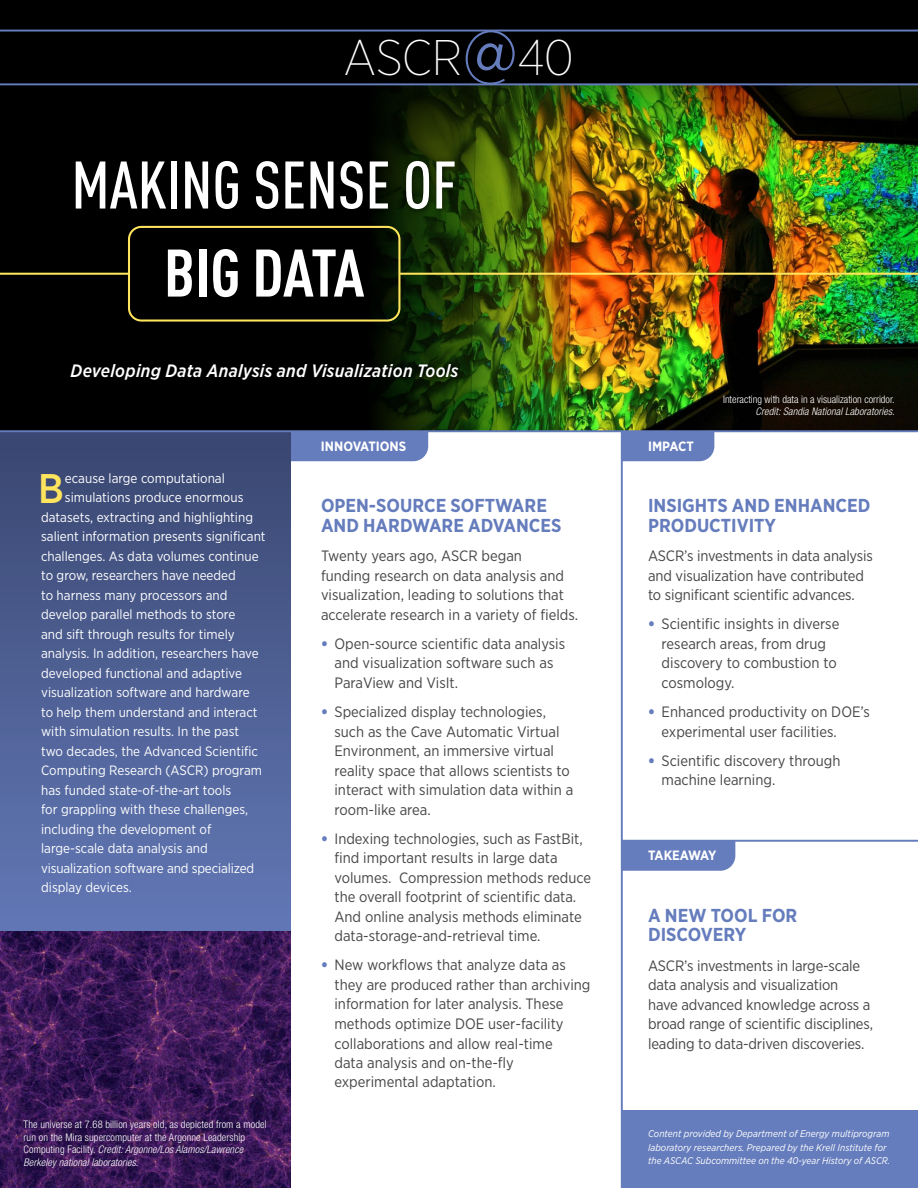
<style>
.page{position:relative;width:918px;height:1188px;background:#fff}
.page>*{position:absolute;margin:0;border:0;box-sizing:border-box;transform-origin:0 0}
.t1{font:500 66px/88.1px "DIN Cond";color:#fff;text-align:center}
.t2{font:200 49.95px "Gotham Narrow";letter-spacing:-.015em;color:#fff}
.t3{font:500 41.4px "Gotham Narrow";color:#ffe45e}
.t4{font:700 18.75px/19.5px "Gotham Narrow";color:#657cbd}
.t5{font:italic 500 17.85px "Gotham Narrow";letter-spacing:.015em;color:#fff}
.t6{font:15px/19.5px "Gotham Narrow";color:#464547}
.t7{font:13.5px "Gotham Narrow";color:#fff}
.t8{font:700 13.5px "Gotham Narrow";color:#fff}
.t9{font:700 13.5px "Gotham Narrow";letter-spacing:-.065em;color:#fff}
.t10{font:300 condensed 10.5px/12.8px "Helvetica Neue LT Std";letter-spacing:.01em;color:#fff}
.t11{font:italic 300 condensed 10.5px "Helvetica Neue LT Std";letter-spacing:.01em;color:#fff}
.t12{font:italic 9.75px/13.5px "Gotham Narrow";letter-spacing:.005em;color:#fff}
.s1{font-weight:400;font-size:62.7px;color:#657cbd}
.s2{font-weight:700}
.s3{font-style:italic}
.s4{font-weight:900;color:#657cbd}
</style>
<div class="page">
<div style="left:290px;top:432px;width:138px;height:29px;background:#657cbd"></div>
<svg style="left:0;top:432px;width:290px;height:500px;background:#4d5f93"></svg>
<div style="left:0;top:0;width:918px;height:431px;background:#000"></div>
<img style="left:368px;top:85px;width:550px;height:345px">
<img style="left:0;top:932px;width:290px;height:256px">
<div style="left:622px;top:1110px;width:296px;height:78px;background:#657cbd"></div>
<hr style="left:0;top:83px;width:918px;height:2px;background:#657cbd">
<hr style="left:0;top:30px;width:918px;height:2px;background:#657cbd">
<hr style="left:621px;top:431px;width:2px;height:757px;background:#657cbd">
<div style="left:128px;top:226px;width:272px;height:96px;border:2px solid #ffe45e;border-radius:12px"></div>
<hr style="left:0;top:273px;width:129px;height:2px;background:#ffe45e">
<hr style="left:399px;top:273px;width:519px;height:2px;background:#ffe45e">
<div style="left:68px;top:156px;width:394px;height:151px;background:#000;opacity:.65"></div>
<div style="left:69px;top:362px;width:394px;height:22px;background:#000;opacity:.85"></div>
<div style="left:623px;top:432px;width:91px;height:29px;background:#657cbd"></div>
<hr style="left:0;top:430px;width:918px;height:2px;background:#657cbd">
<div style="left:623px;top:842px;width:112px;height:29px;background:#657cbd"></div>
<hr style="left:622px;top:840px;width:296px;height:2px;background:#657cbd">
<h1 class="t2" style="left:344px;top:27px;width:232px">ASCR<span class="s1">@</span>40</h1>
<p class="t1" style="left:71px;top:140px;width:387px">MAKING SENSE OF<br><span class="s2">BIG DATA</span></p>
<p class="t5" style="left:71px;top:360px;width:389px">Developing Data Analysis and Visualization Tools</p>
<p class="t3" style="left:38px;top:462px;width:27px">B</p>
<p class="t7" style="left:65px;top:470px;width:161px">ecause large computational</p>
<p class="t7" style="left:65px;top:489px;width:180px">simulations produce enormous</p>
<p class="t7" style="left:41px;top:509px;width:213px">datasets, extracting and highlighting</p>
<p class="t7" style="left:41px;top:528px;width:226px">salient information presents signifcant</p>
<p class="t7" style="left:41px;top:548px;width:219px">challenges. As data volumes continue</p>
<p class="t7" style="left:41px;top:567px;width:196px">to grow, researchers have needed</p>
<p class="t7" style="left:41px;top:587px;width:188px">to harness many processors and</p>
<p class="t7" style="left:41px;top:606px;width:196px">develop parallel methods to store</p>
<p class="t7" style="left:41px;top:626px;width:195px">and sift through results for timely</p>
<p class="t7" style="left:41px;top:645px;width:219px">analysis. In addition, researchers have</p>
<p class="t7" style="left:41px;top:665px;width:202px">developed functional and adaptive</p>
<p class="t7" style="left:41px;top:684px;width:210px">visualization software and hardware</p>
<p class="t7" style="left:41px;top:704px;width:218px">to help them understand and interact</p>
<p class="t7" style="left:41px;top:723px;width:199px">with simulation results. In the past</p>
<p class="t7" style="left:41px;top:743px;width:218px">two decades, the Advanced Scientifc</p>
<p class="t7" style="left:41px;top:762px;width:222px">Computing Research (ASCR) program</p>
<p class="t7" style="left:41px;top:782px;width:192px">has funded state-of-the-art tools</p>
<p class="t7" style="left:41px;top:801px;width:209px">for grappling with these challenges,</p>
<p class="t7" style="left:41px;top:821px;width:172px">including the development of</p>
<p class="t7" style="left:41px;top:840px;width:168px">large-scale data analysis and</p>
<p class="t7" style="left:41px;top:860px;width:215px">visualization software and specialized</p>
<p class="t7" style="left:41px;top:879px;width:92px">display devices.</p>
<p class="t10" style="left:24px;top:1118px;width:244px">The universe at 7.68 billion years old, as depicted from a model run on the Mira supercomputer at the Argonne Leadership Computing Facility. <span class="s3">Credit: Argonne/Los Alamos/Lawrence Berkeley national laboratories.</span></p>
<p class="t8" style="left:321px;top:437px;width:87px">INNOVATIONS</p>
<h4 class="t4" style="left:321px;top:496px;width:242px">OPEN-SOURCE SOFTWARE<br>AND HARDWARE ADVANCES</h4>
<p class="t6" style="left:321px;top:546px;width:259px">Twenty years ago, ASCR began<br>funding research on data analysis and visualization, leading to solutions that accelerate research in a variety of felds.</p>
<p class="t6" style="left:334px;top:633px;width:232px;text-indent:-14px"><span class="s4">•</span> Open-source scientifc data analysis and visualization software such as<br>ParaView and VisIt.</p>
<p class="t6" style="left:334px;top:702px;width:240px;text-indent:-14px"><span class="s4">•</span> Specialized display technologies, such as the Cave Automatic Virtual Environment, an immersive virtual reality space that allows scientists to interact with simulation data within a room-like area.</p>
<p class="t6" style="left:334px;top:828px;width:258px;text-indent:-14px"><span class="s4">•</span> Indexing technologies, such as FastBit, fnd important results in large data volumes. Compression methods reduce the overall footprint of scientifc data.<br>And online analysis methods eliminate data-storage-and-retrieval time.</p>
<p class="t6" style="left:334px;top:955px;width:257px;text-indent:-14px"><span class="s4">•</span> New workfows that analyze data as they are produced rather than archiving information for later analysis. These methods optimize DOE user-facility collaborations and allow real-time<br>data analysis and on-the-fy experimental adaptation.</p>
<p class="t8" style="left:648px;top:437px;width:47px">IMPACT</p>
<p class="t10" style="left:723px;top:393px;width:173px">Interacting with data in a visualization corridor.</p>
<p class="t11" style="left:756px;top:406px;width:141px">Credit: Sandia National Laboratories.</p>
<h4 class="t4" style="left:648px;top:496px;width:224px">INSIGHTS AND ENHANCED<br>PRODUCTIVITY</h4>
<p class="t6" style="left:648px;top:546px;width:226px">ASCR’s investments in data analysis and visualization have contributed to signifcant scientifc advances.</p>
<p class="t6" style="left:662px;top:614px;width:179px;text-indent:-14px"><span class="s4">•</span> Scientifc insights in diverse research areas, from drug discovery to combustion to cosmology.</p>
<p class="t6" style="left:662px;top:702px;width:210px;text-indent:-14px"><span class="s4">•</span> Enhanced productivity on DOE’s experimental user facilities.</p>
<p class="t6" style="left:662px;top:750px;width:180px;text-indent:-14px"><span class="s4">•</span> Scientifc discovery through machine learning.</p>
<p class="t9" style="left:648px;top:847px;width:70px">TAKEAWAY</p>
<h4 class="t4" style="left:648px;top:905px;width:151px">A NEW TOOL FOR<br>DISCOVERY</h4>
<p class="t6" style="left:648px;top:955px;width:226px">ASCR’s investments in large-scale data analysis and visualization<br>have advanced knowledge across a broad range of scientifc disciplines, leading to data-driven discoveries.</p>
<p class="t12" style="left:648px;top:1127px;width:244px">Content provided by Department of Energy multiprogram laboratory researchers. Prepared by the Krell Institute for the ASCAC Subcommittee on the 40-year History of ASCR.</p>
</div>
